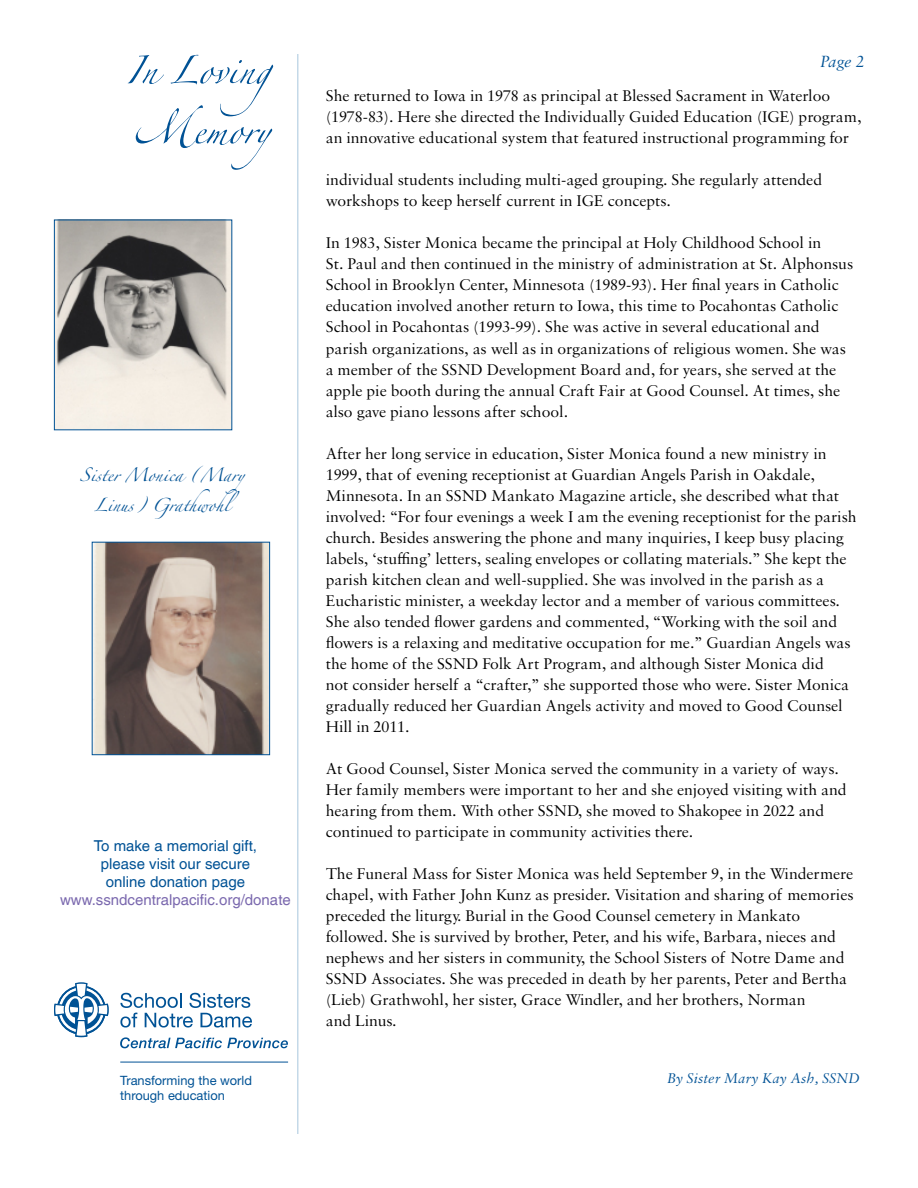
<style>
.page{position:relative;width:918px;height:1188px;background:#fff}
.page>*{position:absolute;margin:0;border:0;box-sizing:border-box;transform-origin:0 0}
.t1{font:63px/60px "Zapfino Extra LT Pro";color:#005295}
.t2{font:30px/30px "Zapfino Extra LT Pro";color:#005295;text-align:center}
.t3{font:italic 17.25px "Sabon MT Pro";color:#005295}
.t4{font:16.5px/21px "Sabon MT Pro";color:#000}
.t5{font:15px/18px "Helvetica LT Com";color:#005295;text-align:center}
.t6{font:15px "Helvetica LT Com";color:#7a68ae}
.t7{font:italic 15px "Sabon MT Pro";color:#005295}
.t8{font:12.9px/15.5px "Helvetica Neue LT Std";color:#005295}
</style>
<div class="page">
<hr style="left:297px;top:54px;width:1px;height:1080px;background:#c4d9e8">
<svg style="left:54px;top:982px;width:55px;height:55px"></svg>
<svg style="left:120px;top:993px;width:132px;height:35px"></svg>
<svg style="left:120px;top:1037px;width:168px;height:11px"></svg>
<hr style="left:120px;top:1062px;width:168px;height:1px;background:#005295">
<img style="left:94px;top:544px;width:174px;height:209px">
<div style="left:92px;top:542px;width:178px;height:213px;border:1px solid #005295"></div>
<img style="left:56px;top:222px;width:174px;height:206px">
<h1 class="t1" style="left:125px;top:31px;width:184px">In Loving<br>Memory</h1>
<p class="t3" style="left:820px;top:51px;width:45px">Page 2</p>
<p class="t4" style="left:326px;top:85px;width:537px">She returned to Iowa in 1978 as principal at Blessed Sacrament in Waterloo (1978-83). Here she directed the Individually Guided Education (IGE) program, an innovative educational system that featured instructional programming for</p>
<p class="t4" style="left:326px;top:169px;width:498px">individual students including multi-aged grouping. She regularly attended workshops to keep herself current in IGE concepts.</p>
<p class="t4" style="left:326px;top:232px;width:529px">In 1983, Sister Monica became the principal at Holy Childhood School in<br>St. Paul and then continued in the ministry of administration at St. Alphonsus School in Brooklyn Center, Minnesota (1989-93). Her final years in Catholic education involved another return to Iowa, this time to Pocahontas Catholic School in Pocahontas (1993-99). She was active in several educational and parish organizations, as well as in organizations of religious women. She was a member of the SSND Development Board and, for years, she served at the apple pie booth during the annual Craft Fair at Good Counsel. At times, she also gave piano lessons after school.</p>
<p class="t4" style="left:326px;top:442px;width:532px">After her long service in education, Sister Monica found a new ministry in 1999, that of evening receptionist at Guardian Angels Parish in Oakdale, Minnesota. In an SSND Mankato Magazine article, she described what that involved: “For four evenings a week I am the evening receptionist for the parish church. Besides answering the phone and many inquiries, I keep busy placing labels, ‘stuffing’ letters, sealing envelopes or collating materials.” She kept the parish kitchen clean and well-supplied. She was involved in the parish as a Eucharistic minister, a weekday lector and a member of various committees.<br>She also tended flower gardens and commented, “Working with the soil and flowers is a relaxing and meditative occupation for me.” Guardian Angels was the home of the SSND Folk Art Program, and although Sister Monica did<br>not consider herself a “crafter,” she supported those who were. Sister Monica gradually reduced her Guardian Angels activity and moved to Good Counsel Hill in 2011.</p>
<p class="t4" style="left:326px;top:757px;width:522px">At Good Counsel, Sister Monica served the community in a variety of ways.<br>Her family members were important to her and she enjoyed visiting with and hearing from them. With other SSND, she moved to Shakopee in 2022 and continued to participate in community activities there.</p>
<p class="t4" style="left:326px;top:862px;width:529px">The Funeral Mass for Sister Monica was held September 9, in the Windermere chapel, with Father John Kunz as presider. Visitation and sharing of memories preceded the liturgy. Burial in the Good Counsel cemetery in Mankato followed. She is survived by brother, Peter, and his wife, Barbara, nieces and nephews and her sisters in community, the School Sisters of Notre Dame and SSND Associates. She was preceded in death by her parents, Peter and Bertha (Lieb) Grathwohl, her sister, Grace Windler, and her brothers, Norman<br>and Linus.</p>
<h2 class="t2" style="left:80px;top:456px;width:166px">Sister Monica (Mary<br>Linus) Grathwohl</h2>
<p class="t5" style="left:94px;top:837px;width:165px">To make a memorial gift, please visit our secure online donation page</p>
<p class="t6" style="left:60px;top:891px;width:232px">www.ssndcentralpacific.org/donate</p>
<p class="t8" style="left:120px;top:1072px;width:133px">Transforming the world through education</p>
<p class="t7" style="left:667px;top:1069px;width:194px">By Sister Mary Kay Ash, SSND</p>
</div>
